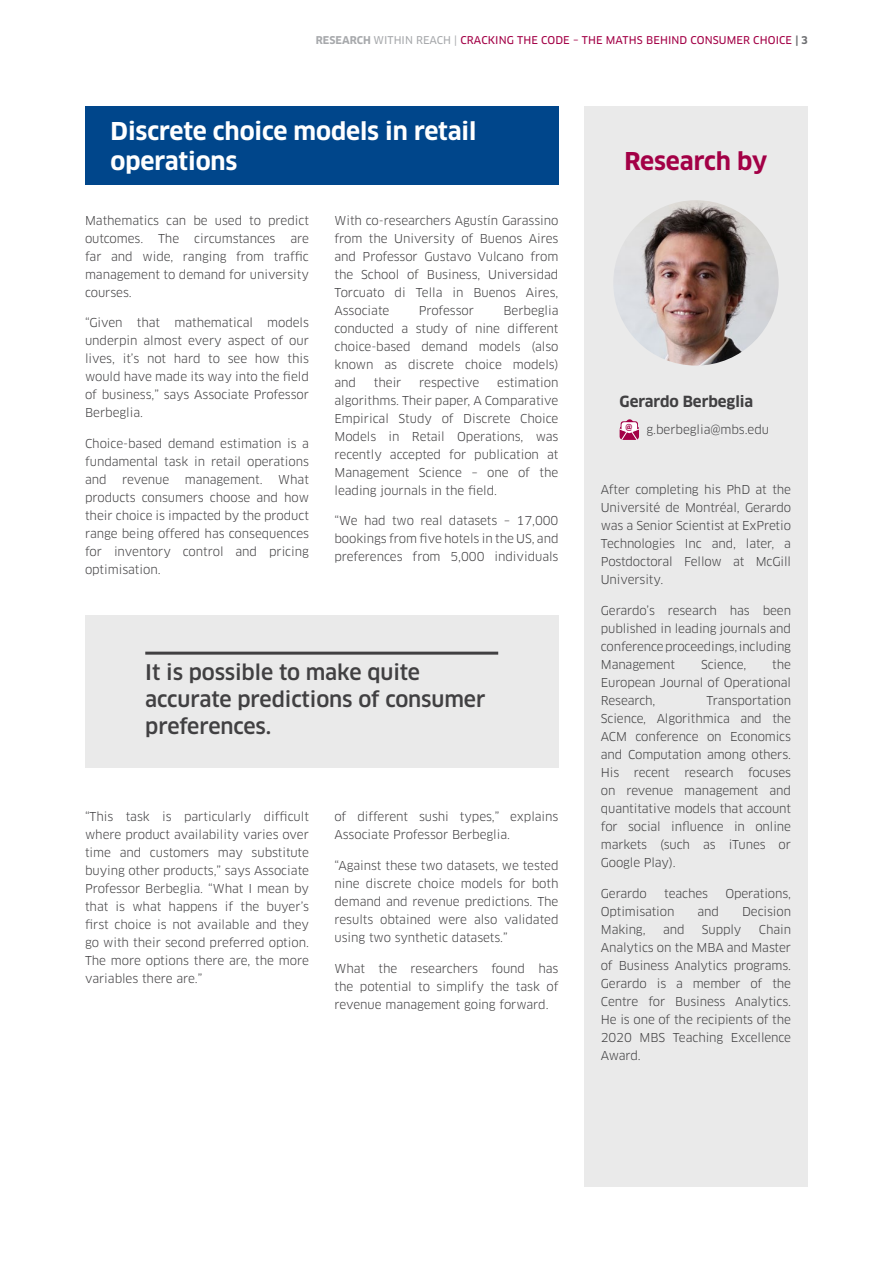
<style>
.page{position:relative;width:893px;height:1263px;background:#fff}
.page>*{position:absolute;margin:0;border:0;box-sizing:border-box;transform-origin:0 0}
.t1{font:700 24px/30px "Clan OT";letter-spacing:-.005em;color:#fff}
.t2{font:700 24px "Clan OT";letter-spacing:-.005em;color:#a30046}
.t3{font:500 21px/27px "Clan OT";letter-spacing:-.005em;color:#414042}
.t4{font:700 15px "Clan OT";letter-spacing:-.005em;color:#414042}
.t5{font:12px/18px "Clan OT";letter-spacing:-.005em;color:#414042;text-align:justify}
.t6{font:10.5px "Clan OT News";letter-spacing:.01em;color:#a30046}
.s1{font-family:"Clan OT";font-weight:700;color:#a7a9ac}
.s2{color:#a7a9ac}
.s3{font-family:"Clan OT";font-weight:700;color:#6d6e71}
</style>
<div class="page">
<div style="left:584px;top:106px;width:224px;height:1080px;background:#eaeaea"></div>
<svg style="left:619px;top:419px;width:20px;height:21px"></svg>
<div style="left:85px;top:106px;width:473px;height:79px;background:#00468b"></div>
<div style="left:85px;top:615px;width:473px;height:152px;background:#eaeaea"></div>
<hr style="left:145px;top:652px;width:353px;height:3px;background:#414042">
<img style="left:613px;top:200px;width:166px;height:166px;border-radius:83px">
<p class="t6" style="left:316px;top:33px;width:494px"><span class="s1">RESEARCH</span> <span class="s2">WITHIN REACH |</span> CRACKING THE CODE – THE MATHS BEHIND CONSUMER CHOICE <span class="s3">| 3</span></p>
<h1 class="t1" style="left:111px;top:117px;width:367px">Discrete choice models in retail operations</h1>
<p class="t5" style="left:85px;top:211px;width:225px">Mathematics can be used to predict outcomes. The circumstances are far and wide, ranging from traffic management to demand for university courses.</p>
<p class="t5" style="left:85px;top:314px;width:225px">“Given that mathematical models underpin almost every aspect of our lives, it’s not hard to see how this would have made its way into the field of business,” says Associate Professor Berbeglia.</p>
<p class="t5" style="left:85px;top:435px;width:225px">Choice-based demand estimation is a fundamental task in retail operations and</p>
<p class="t5" style="left:85px;top:471px;width:225px;text-indent:193px">What products consumers choose and how their choice is impacted by the product range being offered has consequences for inventory control and pricing optimisation.</p>
<p class="t5" style="left:122px;top:471px;width:49px">revenue</p>
<p class="t5" style="left:185px;top:471px;width:79px">management.</p>
<p class="t5" style="left:334px;top:211px;width:225px">With co-researchers Agustín Garassino from the University of Buenos Aires and Professor Gustavo Vulcano from the School of Business, Universidad Torcuato di Tella in Buenos Aires, Associate</p>
<p class="t5" style="left:334px;top:301px;width:225px;text-indent:169px">Berbeglia conducted a study of nine different choice-based demand models (also known as discrete choice models) and</p>
<p class="t5" style="left:419px;top:301px;width:57px">Professor</p>
<p class="t5" style="left:374px;top:373px;width:29px">their</p>
<p class="t5" style="left:419px;top:373px;width:62px">respective</p>
<p class="t5" style="left:334px;top:373px;width:225px;text-indent:163px">estimation algorithms. Their paper, A Comparative Empirical Study of Discrete Choice Models in Retail Operations, was recently accepted for publication at Management Science – one of the leading journals in the field.</p>
<p class="t5" style="left:334px;top:512px;width:225px">“We had two real datasets – 17,000 bookings from five hotels in the US, and preferences from 5,000 individuals</p>
<h2 class="t3" style="left:145px;top:659px;width:342px">It is possible to make quite accurate predictions of consumer preferences.</h2>
<p class="t5" style="left:85px;top:807px;width:225px">“This task is particularly difficult where product availability varies over time and customers may substitute buying other products,” says Associate Professor Berbeglia. “What I mean by that is what happens if the buyer’s first choice is not available and they go with their second preferred option.<br>The more options there are, the more variables there are.”</p>
<p class="t5" style="left:334px;top:808px;width:225px">of different sushi types,” explains<br>Associate Professor Berbeglia.</p>
<p class="t5" style="left:334px;top:856px;width:225px">“Against these two datasets, we tested nine discrete choice models for both demand and revenue predictions. The results obtained were also validated using two synthetic datasets.”</p>
<p class="t5" style="left:334px;top:959px;width:225px">What the researchers found has the potential to simplify the task of revenue management going forward.</p>
<h1 class="t2" style="left:624px;top:147px;width:145px">Research by</h1>
<p class="t4" style="left:620px;top:393px;width:135px">Gerardo Berbeglia</p>
<p class="t5" style="left:625px;top:420px;width:145px"><sup>@</sup> g.berbeglia@mbs.edu</p>
<p class="t5" style="left:601px;top:481px;width:192px">After completing his PhD at the Université de Montréal, Gerardo was a Senior Scientist at ExPretio Technologies Inc and, later, a Postdoctoral Fellow at McGill University.</p>
<p class="t5" style="left:601px;top:602px;width:192px">Gerardo’s research has been published in leading journals and conference proceedings, including Management</p>
<p class="t5" style="left:601px;top:656px;width:192px;text-indent:171px">the European Journal of Operational Research,</p>
<p class="t5" style="left:701px;top:656px;width:47px">Science,</p>
<p class="t5" style="left:601px;top:692px;width:192px;text-indent:106px">Transportation Science, Algorithmica and the ACM conference on Economics and Computation among others.<br>His recent research focuses on revenue management and quantitative models that account for social influence in online markets (such as iTunes or Google Play).</p>
<p class="t5" style="left:601px;top:885px;width:48px">Gerardo</p>
<p class="t5" style="left:664px;top:885px;width:45px">teaches</p>
<p class="t5" style="left:725px;top:885px;width:67px">Operations,</p>
<p class="t5" style="left:601px;top:903px;width:75px">Optimisation</p>
<p class="t5" style="left:698px;top:903px;width:23px">and</p>
<p class="t5" style="left:742px;top:903px;width:50px">Decision</p>
<p class="t5" style="left:601px;top:921px;width:46px">Making,</p>
<p class="t5" style="left:663px;top:921px;width:23px">and</p>
<p class="t5" style="left:702px;top:921px;width:41px">Supply</p>
<p class="t5" style="left:601px;top:921px;width:192px;text-indent:158px">Chain Analytics on the MBA and Master of Business Analytics programs.<br>Gerardo is a member of the Centre for Business Analytics.<br>He is one of the recipients of the 2020 MBS Teaching Excellence Award.</p>
</div>
